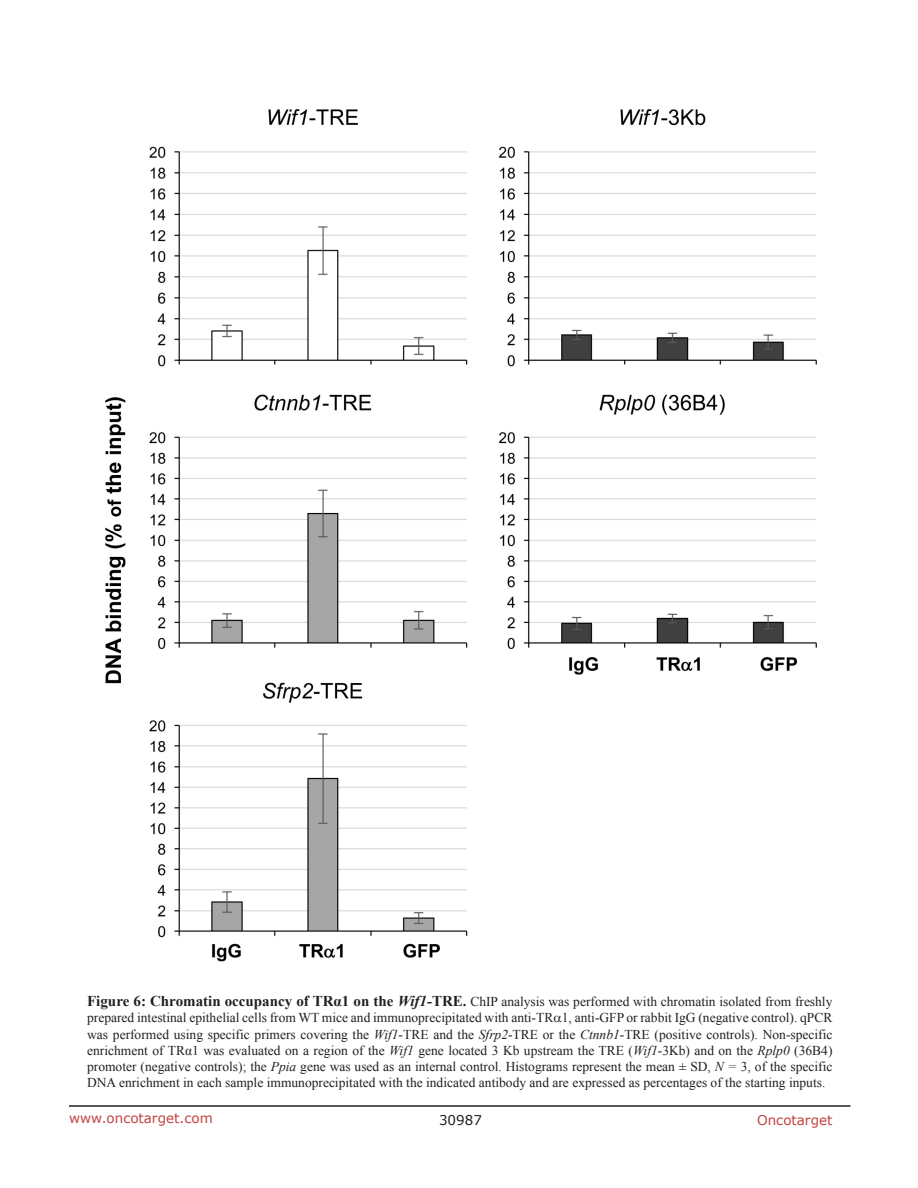
<style>
.page{position:relative;width:918px;height:1188px;background:#fff}
.page>*{position:absolute;margin:0;border:0;box-sizing:border-box;transform-origin:0 0}
.t1{font:13.5px/16.2px "Times New Roman";color:#231f20;text-align:justify}
.t2{font:13.5px "Verdana";color:#c24141}
.t3{font:13.5px "Verdana";color:#231f20}
.s1{font-weight:700;font-size:15px}
.s2{font-weight:700;font-style:italic;font-size:15px}
.s3{font-style:italic}
</style>
<div class="page">
<hr style="left:69px;top:1105px;width:781px;height:2px;background:#231f20">
<img style="left:105px;top:109px;width:712px;height:853px">
<p class="t1" style="left:87px;top:993px;width:747px"><span class="s1">Figure 6: Chromatin occupancy of TRα1 on the</span> <span class="s2">Wif1</span><span class="s1">-TRE.</span> ChIP analysis was performed with chromatin isolated from freshly prepared intestinal epithelial cells from WT mice and immunoprecipitated with anti-TR 1, anti-GFP or rabbit IgG (negative control). qPCR was performed using specific primers covering the <span class="s3">Wif1</span>-TRE and the <span class="s3">Sfrp2</span>-TRE or the <span class="s3">Ctnnb1</span>-TRE (positive controls). Non-specific enrichment of TRα1 was evaluated on a region of the <span class="s3">Wif1</span> gene located 3 Kb upstream the TRE (<span class="s3">Wif1</span>-3Kb) and on the <span class="s3">Rplp0</span> (36B4) promoter (negative controls); the <span class="s3">Ppia</span> gene was used as an internal control. Histograms represent the mean ± SD, <span class="s3">N =</span> 3, of the specific DNA enrichment in each sample immunoprecipitated with the indicated antibody and are expressed as percentages of the starting inputs.</p>
<p class="t2" style="left:69px;top:1109px;width:145px">www.oncotarget.com</p>
<p class="t3" style="left:439px;top:1111px;width:44px">30987</p>
<p class="t2" style="left:757px;top:1111px;width:77px">Oncotarget</p>
</div>
